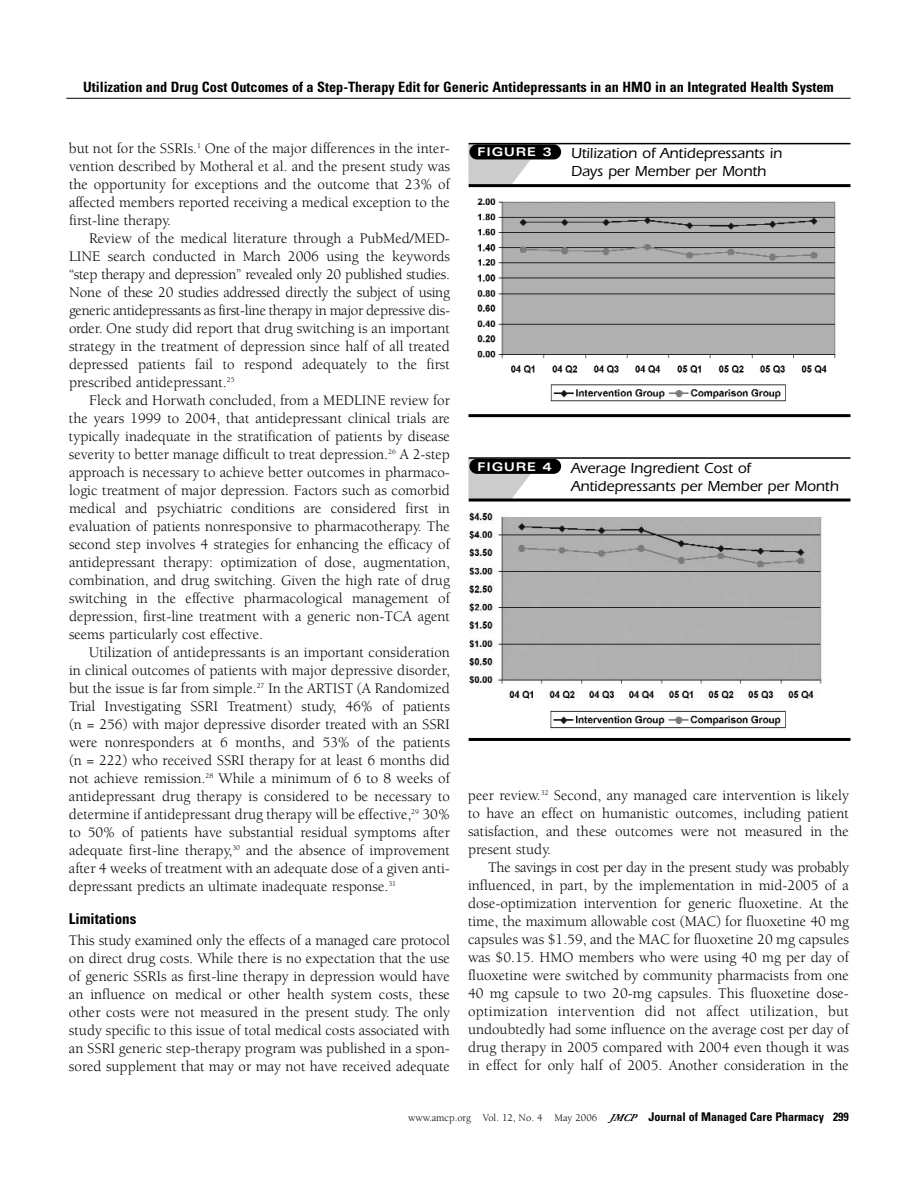
<style>
.page{position:relative;width:918px;height:1188px;background:#fff}
.page>*{position:absolute;margin:0;border:0;box-sizing:border-box;transform-origin:0 0}
.t1{font:15px/18px "Berkeley";color:#000;text-align:justify}
.t2{font:500 15px/18px "Itc Eras";color:#000}
.t3{font:700 condensed 15px "Univers";color:#000}
.t4{font:700 condensed 14.25px "Univers";color:#000}
.t5{font:700 condensed 12px "Univers";color:#000}
.t6{font:700 expanded 12px "Univers";letter-spacing:.075em;color:#fff}
.s1{font-family:"Berkeley";font-weight:400;font-stretch:normal;font-size:10.5px}
.s2{font-family:"Adobe Garamond";font-style:italic;font-stretch:normal;font-size:10.5px}
</style>
<div class="page">
<hr style="left:66px;top:98px;width:785px;height:1px;background:#000">
<svg style="left:468px;top:144px;width:74px;height:41px"></svg>
<div style="left:469px;top:144px;width:92px;height:15px;background:#000;border-radius:8px"></div>
<hr style="left:469px;top:143px;width:381px;height:1px;background:#000">
<hr style="left:469px;top:184px;width:381px;height:3px;background:#000">
<img style="left:477px;top:198px;width:359px;height:204px">
<hr style="left:468px;top:414px;width:382px;height:3px;background:#000">
<svg style="left:468px;top:458px;width:74px;height:42px"></svg>
<div style="left:469px;top:459px;width:92px;height:15px;background:#000;border-radius:8px"></div>
<hr style="left:469px;top:457px;width:381px;height:2px;background:#000">
<hr style="left:469px;top:499px;width:381px;height:3px;background:#000">
<img style="left:469px;top:512px;width:353px;height:189px">
<hr style="left:469px;top:738px;width:381px;height:3px;background:#000">
<img style="left:550px;top:710px;width:236px;height:19px">
<p class="t4" style="left:83px;top:82px;width:752px">Utilization and Drug Cost Outcomes of a Step-Therapy Edit for Generic Antidepressants in an HMO in an Integrated Health System</p>
<p class="t1" style="left:69px;top:140px;width:382px">but not for the SSRIs.<sup>1</sup> One of the major differences in the inter&shy;vention described by Motheral et al. and the present study was the opportunity for exceptions and the outcome that 23% of affected members reported receiving a medical exception to the first-line therapy.</p>
<p class="t1" style="left:69px;top:230px;width:383px;text-indent:20px">Review of the medical literature through a PubMed/MED-LINE search conducted in March 2006 using the keywords “step therapy and depression” revealed only 20 published studies.<br>None of these 20 studies addressed directly the subject of using generic antidepressants as first-line therapy in major depressive dis&shy;order. One study did report that drug switching is an important strategy in the treatment of depression since half of all treated depressed patients fail to respond adequately to the first prescribed antidepressant.<sup>25</sup></p>
<p class="t1" style="left:69px;top:392px;width:382px;text-indent:20px">Fleck and Horwath concluded, from a MEDLINE review for the years 1999 to 2004, that antidepressant clinical trials are typically inadequate in the stratification of patients by disease severity to better manage difficult to treat depression.<sup>26</sup> A 2-step approach is necessary to achieve better outcomes in pharmaco&shy;logic treatment of major depression. Factors such as comorbid medical and psychiatric conditions are considered first in evaluation of patients nonresponsive to pharmacotherapy. The second step involves 4 strategies for enhancing the efficacy of antidepressant therapy: optimization of dose, augmentation, combination, and drug switching. Given the high rate of drug switching in the effective pharmacological management of depression, first-line treatment with a generic non-TCA agent seems particularly cost effective.</p>
<p class="t1" style="left:69px;top:644px;width:383px;text-indent:20px">Utilization of antidepressants is an important consideration in clinical outcomes of patients with major depressive disorder, but the issue is far from simple.<sup>27</sup> In the ARTIST (A Randomized Trial Investigating SSRI Treatment) study, 46% of patients (n = 256) with major depressive disorder treated with an SSRI were nonresponders at 6 months, and 53% of the patients (n = 222) who received SSRI therapy for at least 6 months did not achieve remission.<sup>28</sup> While a minimum of 6 to 8 weeks of antidepressant drug therapy is considered to be necessary to determine if antidepressant drug therapy will be effective,<sup>29</sup> 30% to 50% of patients have substantial residual symptoms after adequate first-line therapy,<sup>30</sup> and the absence of improvement after 4 weeks of treatment with an adequate dose of a given anti&shy;depressant predicts an ultimate inadequate response.<sup>31</sup></p>
<p class="t3" style="left:69px;top:913px;width:69px">Limitations</p>
<p class="t1" style="left:69px;top:932px;width:383px">This study examined only the effects of a managed care protocol on direct drug costs. While there is no expectation that the use of generic SSRIs as first-line therapy in depression would have an influence on medical or other health system costs, these other costs were not measured in the present study. The only study specific to this issue of total medical costs associated with an SSRI generic step-therapy program was published in a spon&shy;sored supplement that may or may not have received adequate</p>
<p class="t6" style="left:477px;top:148px;width:76px">FIGURE 3</p>
<p class="t2" style="left:571px;top:146px;width:213px">Utilization of Antidepressants in<br>Days per Member per Month</p>
<p class="t6" style="left:477px;top:462px;width:76px">FIGURE 4</p>
<p class="t2" style="left:571px;top:460px;width:269px">Average Ingredient Cost of<br>Antidepressants per Member per Month</p>
<p class="t1" style="left:468px;top:788px;width:382px">peer review.<sup>32</sup> Second, any managed care intervention is likely to have an effect on humanistic outcomes, including patient satisfaction, and these outcomes were not measured in the present study.</p>
<p class="t1" style="left:468px;top:860px;width:383px;text-indent:20px">The savings in cost per day in the present study was probably influenced, in part, by the implementation in mid-2005 of a dose-optimization intervention for generic fluoxetine. At the time, the maximum allowable cost (MAC) for fluoxetine 40 mg capsules was $1.59, and the MAC for fluoxetine 20 mg capsules was $0.15. HMO members who were using 40 mg per day of fluoxetine were switched by community pharmacists from one 40 mg capsule to two 20-mg capsules. This fluoxetine dose&shy;optimization intervention did not affect utilization, but undoubtedly had some influence on the average cost per day of drug therapy in 2005 compared with 2004 even though it was in effect for only half of 2005. Another consideration in the</p>
<p class="t5" style="left:408px;top:1112px;width:442px"><span class="s1">www.amcp.org Vol. 12, No. 4 May 2006</span> <span class="s2">JMCP</span> Journal of Managed Care Pharmacy 299</p>
</div>
